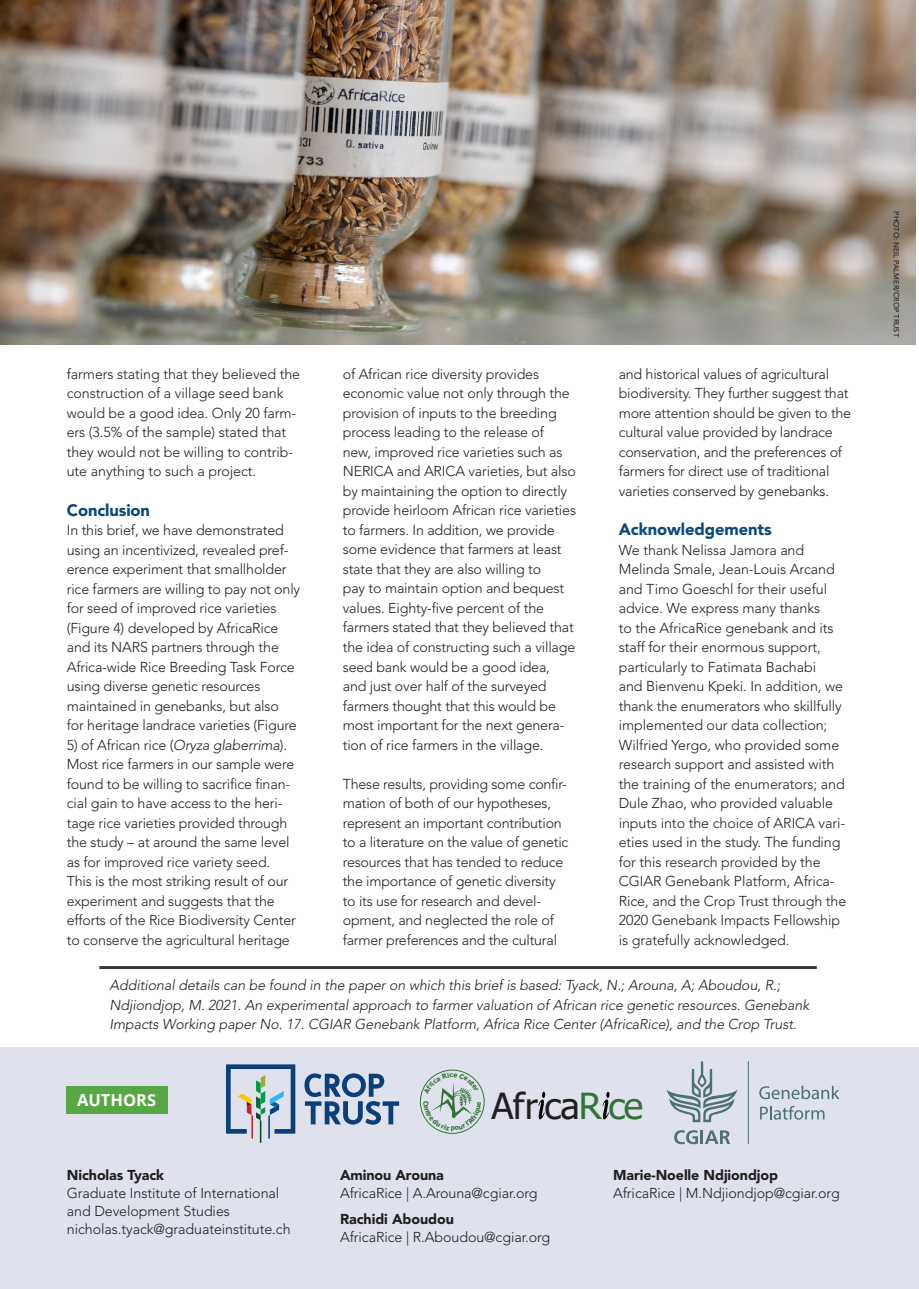
<style>
.page{position:relative;width:919px;height:1289px;background:#fff}
.page>*{position:absolute;margin:0;border:0;box-sizing:border-box;transform-origin:0 0}
.t1{font:35.85px "Tahoma";letter-spacing:-.03em;color:#231f20}
.t2{font:900 16.5px "Avenir LT Std";letter-spacing:-.005em;color:#0a487d}
.t3{font:700 16.5px "Open Sans";color:#fff}
.t4{font:300 14.25px/19.5px "Avenir LT Std";letter-spacing:-.01em;color:#231f20}
.t5{font:italic 300 14.25px/19.5px "Avenir LT Std";letter-spacing:-.005em;color:#231f20}
.t6{font:900 14.25px "Avenir LT Std";letter-spacing:-.005em;color:#231f20}
.t7{font:500 7.5px "Avenir LT Std";letter-spacing:-.005em;color:#231f20}
.t8{font:700 6.6px "Tahoma";color:#347438}
.s1{font-style:italic}
.s2{color:#337338}
</style>
<div class="page">
<div style="left:0;top:1047px;width:918px;height:241px;background:#dfe2ec"></div>
<div style="left:67px;top:1085px;width:101px;height:28px;background:#57a745"></div>
<svg style="left:226px;top:1064px;width:69px;height:78px"></svg>
<svg style="left:304px;top:1073px;width:95px;height:51px"></svg>
<svg style="left:666px;top:1061px;width:71px;height:61px"></svg>
<svg style="left:674px;top:1130px;width:56px;height:14px"></svg>
<hr style="left:748px;top:1061px;width:1px;height:82px;background:#4e7076">
<svg style="left:759px;top:1085px;width:80px;height:14px"></svg>
<svg style="left:760px;top:1106px;width:64px;height:13px"></svg>
<div style="left:420px;top:1069px;width:64px;height:64px;border:1px solid #347438;border-radius:50%"></div>
<img style="left:538px;top:1091px;width:7px;height:28px">
<img style="left:602px;top:1091px;width:7px;height:28px">
<hr style="left:99px;top:966px;width:717px;height:3px;background:#3b3936">
<img style="left:0;top:0;width:915px;height:344px">
<svg style="left:423px;top:1072px;width:58px;height:59px"></svg>
<p class="t4" style="left:618px;top:364px;width:234px">and historical values of agricultural biodiversity. They further suggest that more attention should be given to the cultural value provided by landrace conservation, and the preferences of farmers for direct use of traditional varieties conserved by genebanks.</p>
<p class="t2" style="left:618px;top:519px;width:155px">Acknowledgements</p>
<p class="t4" style="left:618px;top:540px;width:229px">We thank Nelissa Jamora and Melinda Smale, Jean-Louis Arcand and Timo Goeschl for their useful advice. We express many thanks<br>to the AfricaRice genebank and its staff for their enormous support, particularly to Fatimata Bachabi<br>and Bienvenu Kpeki. In addition, we thank the enumerators who skillfully implemented our data collection; Wilfried Yergo, who provided some research support and assisted with the training of the enumerators; and Dule Zhao, who provided valuable inputs into the choice of ARICA vari&shy;eties used in the study. The funding for this research provided by the CGIAR Genebank Platform, Africa-Rice, and the Crop Trust through the 2020 Genebank Impacts Fellowship is gratefully acknowledged.</p>
<p class="t5" style="left:109px;top:975px;width:701px">Additional details can be found in the paper on which this brief is based: Tyack, N.; Arouna, A; Aboudou, R.;<br>Ndjiondjop, M. 2021. An experimental approach to farmer valuation of African rice genetic resources. Genebank<br>Impacts Working paper No. 17. CGIAR Genebank Platform, Africa Rice Center (AfricaRice), and the Crop Trust.</p>
<p class="t4" style="left:67px;top:364px;width:235px">farmers stating that they believed the construction of a village seed bank would be a good idea. Only 20 farm&shy;ers (3.5% of the sample) stated that they would not be willing to contrib&shy;ute anything to such a project.</p>
<p class="t2" style="left:67px;top:500px;width:85px">Conclusion</p>
<p class="t4" style="left:67px;top:520px;width:235px">In this brief, we have demonstrated using an incentivized, revealed pref&shy;erence experiment that smallholder rice farmers are willing to pay not only for seed of improved rice varieties (Figure 4) developed by AfricaRice and its NARS partners through the Africa-wide Rice Breeding Task Force using diverse genetic resources maintained in genebanks, but also<br>for heritage landrace varieties (Figure</p>
<p class="t4" style="left:67px;top:735px;width:230px">5) of African rice (<span class="s1">Oryza glaberrima</span>).<br>Most rice farmers in our sample were found to be willing to sacrifice finan&shy;cial gain to have access to the heri&shy;tage rice varieties provided through the study – at around the same level as for improved rice variety seed.<br>This is the most striking result of our experiment and suggests that the efforts of the Rice Biodiversity Center to conserve the agricultural heritage</p>
<p class="t4" style="left:343px;top:364px;width:235px">of African rice diversity provides economic value not only through the provision of inputs to the breeding process leading to the release of<br>new, improved rice varieties such as NERICA and ARICA varieties, but also by maintaining the option to directly provide heirloom African rice varieties to farmers. In addition, we provide some evidence that farmers at least state that they are also willing to<br>pay to maintain option and bequest values. Eighty-five percent of the farmers stated that they believed that the idea of constructing such a village seed bank would be a good idea, and just over half of the surveyed farmers thought that this would be most important for the next genera&shy;tion of rice farmers in the village.</p>
<p class="t4" style="left:343px;top:774px;width:227px">These results, providing some confir&shy;mation of both of our hypotheses, represent an important contribution to a literature on the value of genetic resources that has tended to reduce the importance of genetic diversity to its use for research and devel&shy;opment, and neglected the role of farmer preferences and the cultural</p>
<p class="t3" style="left:77px;top:1087px;width:81px">AUTHORS</p>
<p class="t6" style="left:67px;top:1165px;width:99px">Nicholas Tyack</p>
<p class="t4" style="left:67px;top:1183px;width:225px;line-height:18px">Graduate Institute of International and Development Studies nicholas.tyack@graduateinstitute.ch</p>
<p class="t8" style="left:449px;top:1070px;width:5px">c</p>
<h1 class="t1" style="left:491px;top:1082px;width:153px">Afr ca<span class="s2">R ce</span></h1>
<p class="t6" style="left:340px;top:1165px;width:105px">Aminou Arouna</p>
<p class="t4" style="left:340px;top:1182px;width:199px">AfricaRice | A.Arouna@cgiar.org</p>
<p class="t6" style="left:340px;top:1210px;width:115px">Rachidi Aboudou</p>
<p class="t4" style="left:340px;top:1227px;width:212px">AfricaRice | R.Aboudou@cgiar.org</p>
<p class="t6" style="left:613px;top:1165px;width:166px">Marie-Noelle Ndjiondjop</p>
<p class="t4" style="left:613px;top:1182px;width:228px">AfricaRice | M.Ndjiondjop@cgiar.org</p>
<p class="t7" style="left:900px;top:211px;width:127px;rotate:90deg">PHOTO: NEIL PALMER/CROP TRUST</p>
</div>
